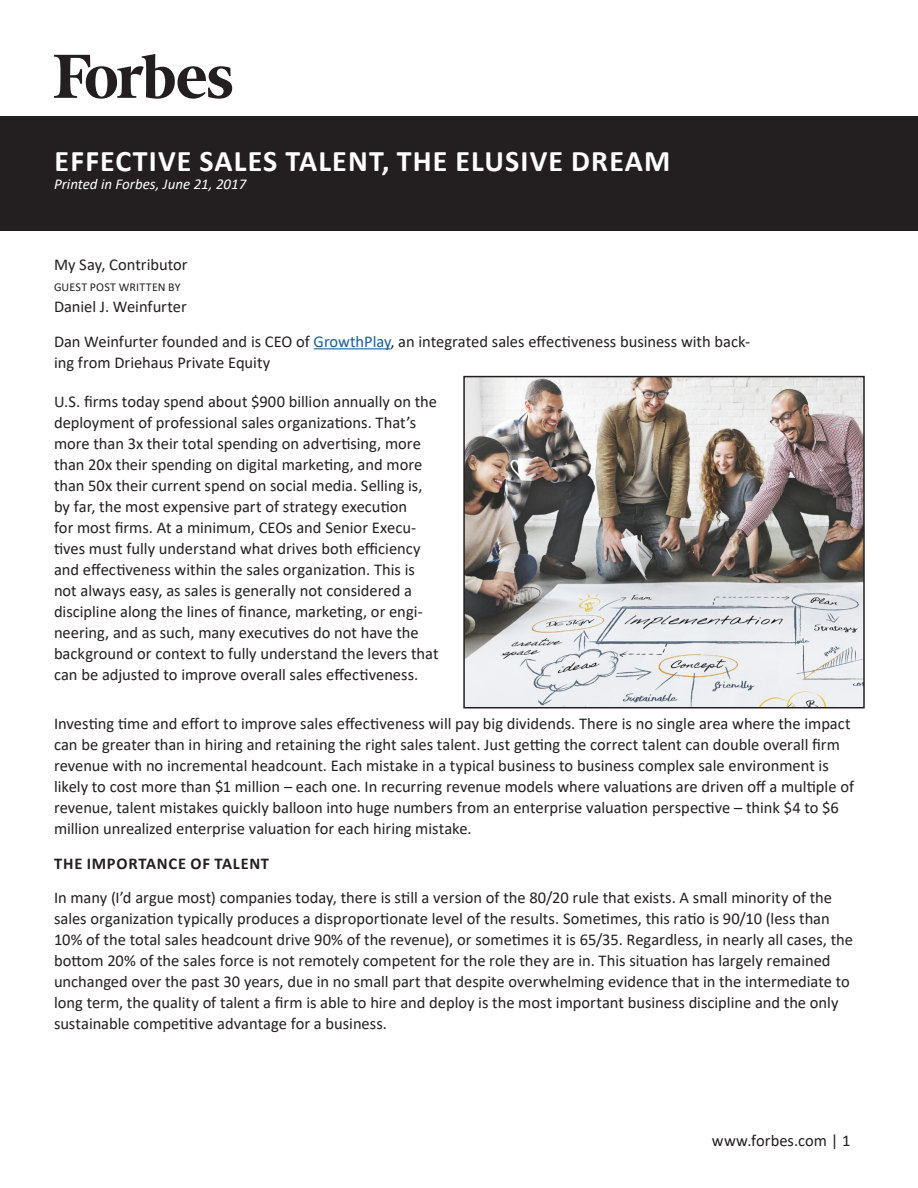
<style>
.page{position:relative;width:918px;height:1188px;background:#fff}
.page>*{position:absolute;margin:0;border:0;box-sizing:border-box;transform-origin:0 0}
.t1{font:700 30px "Calibri";letter-spacing:.04em;color:#fff}
.t2{font:16.5px/21px "Calibri";color:#231f20}
.t3{font:700 16.5px "Calibri";letter-spacing:.04em;color:#231f20}
.t4{font:italic 15px "Calibri";color:#fff}
.t5{font:12px "Calibri";letter-spacing:.015em;color:#231f20}
.s1{color:#175d9e}
</style>
<div class="page">
<div style="left:0;top:116px;width:918px;height:115px;background:#231f20"></div>
<svg style="left:54px;top:54px;width:178px;height:45px"></svg>
<hr style="left:314px;top:348px;width:76px;height:1px;background:#175d9e">
<img style="left:466px;top:379px;width:396px;height:326px">
<div style="left:463px;top:376px;width:402px;height:332px;border:2px solid #231f20"></div>
<p class="t1" style="left:55px;top:140px;width:617px">EFFECTIVE SALES TALENT, THE ELUSIVE DREAM</p>
<p class="t4" style="left:54px;top:174px;width:194px">Printed in Forbes, June 21, 2017</p>
<p class="t2" style="left:54px;top:254px;width:135px">My Say, Contributor</p>
<p class="t5" style="left:54px;top:279px;width:128px">GUEST POST WRITTEN BY</p>
<p class="t2" style="left:54px;top:296px;width:134px">Daniel J. Weinfurter</p>
<p class="t2" style="left:54px;top:331px;width:698px">Dan Weinfurter founded and is CEO of <span class="s1">GrowthPlay</span>, an integrated sales effectiveness business with back&shy;ing from Driehaus Private Equity</p>
<p class="t2" style="left:54px;top:391px;width:386px">U.S. firms today spend about $900 billion annually on the deployment of professional sales organizations. That’s more than 3x their total spending on advertising, more than 20x their spending on digital marketing, and more than 50x their current spend on social media. Selling is, by far, the most expensive part of strategy execution<br>for most firms. At a minimum, CEOs and Senior Execu&shy;tives must fully understand what drives both efficiency and effectiveness within the sales organization. This is not always easy, as sales is generally not considered a discipline along the lines of finance, marketing, or engi&shy;neering, and as such, many executives do not have the background or context to fully understand the levers that can be adjusted to improve overall sales effectiveness.</p>
<p class="t2" style="left:54px;top:713px;width:802px">Investing time and effort to improve sales effectiveness will pay big dividends. There is no single area where the impact can be greater than in hiring and retaining the right sales talent. Just getting the correct talent can double overall firm revenue with no incremental headcount. Each mistake in a typical business to business complex sale environment is likely to cost more than $1 million – each one. In recurring revenue models where valuations are driven off a multiple of revenue, talent mistakes quickly balloon into huge numbers from an enterprise valuation perspective – think $4 to $6 million unrealized enterprise valuation for each hiring mistake.</p>
<p class="t3" style="left:54px;top:852px;width:216px">THE IMPORTANCE OF TALENT</p>
<p class="t2" style="left:54px;top:887px;width:801px">In many (I’d argue most) companies today, there is still a version of the 80/20 rule that exists. A small minority of the sales organization typically produces a disproportionate level of the results. Sometimes, this ratio is 90/10 (less than 10% of the total sales headcount drive 90% of the revenue), or sometimes it is 65/35. Regardless, in nearly all cases, the bottom 20% of the sales force is not remotely competent for the role they are in. This situation has largely remained unchanged over the past 30 years, due in no small part that despite overwhelming evidence that in the intermediate to long term, the quality of talent a firm is able to hire and deploy is the most important business discipline and the only sustainable competitive advantage for a business.</p>
<p class="t2" style="left:712px;top:1130px;width:140px">www.forbes.com | 1</p>
</div>
